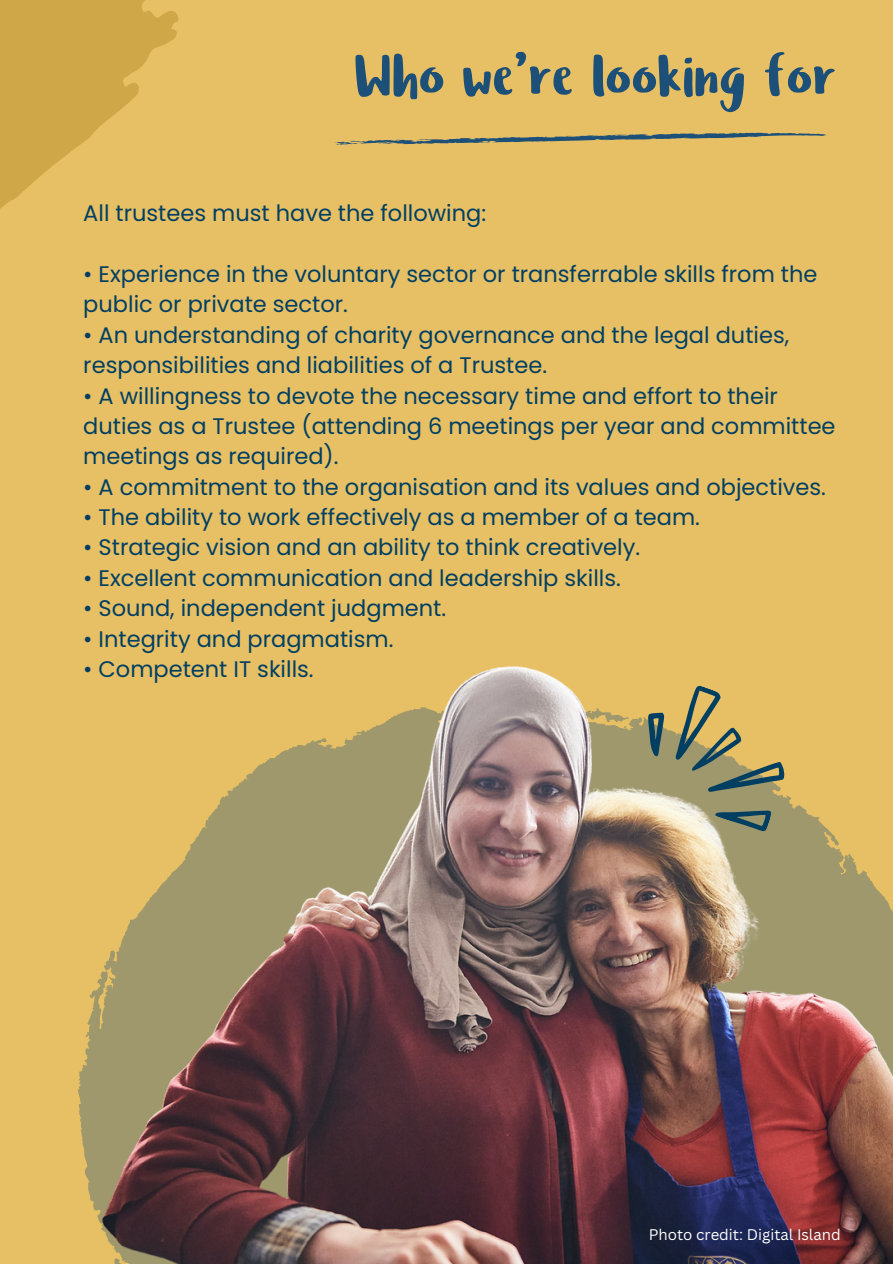
<style>
.page{position:relative;width:893px;height:1264px;background:#fff}
.page>*{position:absolute;margin:0;border:0;box-sizing:border-box;transform-origin:0 0}
.t1{font:59.55px "Ludicrous";color:#1c5079}
.t2{font:22.5px/30.3px "Poppins";color:#013f62}
.t3{font:15px "Canva Sans";color:#fff}
</style>
<div class="page">
<div style="left:0;top:0;width:892px;height:1263px;background:#e7c065"></div>
<img style="left:77px;top:666px;width:815px;height:597px">
<svg style="left:634px;top:684px;width:154px;height:149px"></svg>
<svg style="left:335px;top:133px;width:491px;height:12px"></svg>
<svg style="left:0;top:0;width:178px;height:209px;fill:#cfa748"></svg>
<p class="t1" style="left:355px;top:37px;width:483px">Who we’re looking for</p>
<p class="t2" style="left:83px;top:198px;width:404px">All trustees must have the following:</p>
<p class="t2" style="left:83px;top:259px;width:735px">• Experience in the voluntary sector or transferrable skills from the public or private sector.</p>
<p class="t2" style="left:83px;top:320px;width:707px">• An understanding of charity governance and the legal duties, responsibilities and liabilities of a Trustee.</p>
<p class="t2" style="left:83px;top:380px;width:753px">• A willingness to devote the necessary time and effort to their duties as a Trustee (attending 6 meetings per year and committee meetings as required).</p>
<p class="t2" style="left:83px;top:471px;width:744px">• A commitment to the organisation and its values and objectives.</p>
<p class="t2" style="left:83px;top:502px;width:618px">• The ability to work effectively as a member of a team.</p>
<p class="t2" style="left:83px;top:532px;width:558px">• Strategic vision and an ability to think creatively.</p>
<p class="t2" style="left:83px;top:563px;width:539px">• Excellent communication and leadership skills.</p>
<p class="t2" style="left:83px;top:593px;width:364px">• Sound, independent judgment.</p>
<p class="t2" style="left:83px;top:623px;width:311px">• Integrity and pragmatism.</p>
<p class="t2" style="left:83px;top:654px;width:232px">• Competent IT skills.</p>
<p class="t3" style="left:648px;top:1223px;width:193px">Photo credit: Digital Island</p>
</div>
